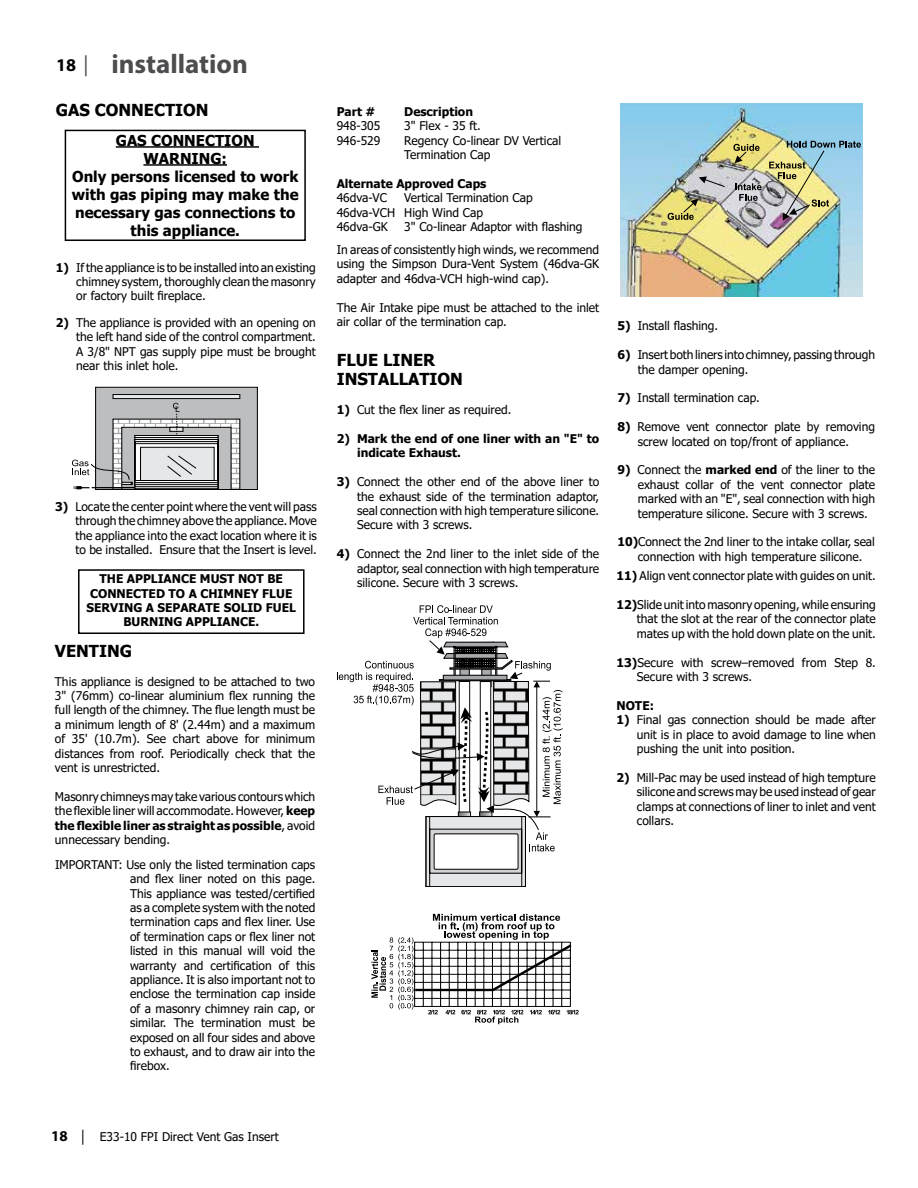
<style>
.page{position:relative;width:918px;height:1188px;background:#fff}
.page>*{position:absolute;margin:0;border:0;box-sizing:border-box;transform-origin:0 0}
.t1{font:700 27px "Myriad Pro";color:#4d4d4f}
.t2{font:700 16.5px/19.8px "Tahoma";color:#000}
.t3{font:700 15px/18px "Tahoma";color:#000;text-align:center}
.t4{font:12px/14.4px "Tahoma";color:#000;text-align:justify}
.t5{font:700 12px/14.4px "Tahoma";color:#000;text-align:center}
.s1{font-size:18px;color:#000}
.s2{font-weight:400;font-size:21px}
.s3{font-weight:700}
.s4{font-family:"Myriad Pro";font-weight:700;font-size:15px}
.s5{font-family:"Myriad Pro";font-size:15px}
</style>
<div class="page">
<div style="left:96px;top:387px;width:161px;height:103px;background:#bcbec0"></div>
<div style="left:95px;top:387px;width:163px;height:103px;border:1px solid #000"></div>
<hr style="left:113px;top:395px;width:127px;height:4px;background:#e6e7e8">
<div style="left:113px;top:394px;width:127px;height:5px;border:1px solid #000"></div>
<svg style="left:72px;top:403px;width:168px;height:87px"></svg>
<svg style="left:371px;top:914px;width:208px;height:110px"></svg>
<svg style="left:337px;top:605px;width:226px;height:282px"></svg>
<img style="left:621px;top:103px;width:242px;height:193px">
<svg style="left:668px;top:199px;width:30px;height:21px"></svg>
<svg style="left:699px;top:176px;width:27px;height:12px"></svg>
<svg style="left:733px;top:144px;width:27px;height:19px"></svg>
<svg style="left:735px;top:183px;width:27px;height:18px"></svg>
<img style="left:769px;top:141px;width:92px;height:80px">
<div style="left:78px;top:569px;width:227px;height:65px;border:2px solid #000"></div>
<hr style="left:116px;top:146px;width:143px;height:2px;background:#000">
<hr style="left:143px;top:164px;width:84px;height:2px;background:#000">
<div style="left:65px;top:130px;width:241px;height:111px;border:2px solid #000"></div>
<h1 class="t1" style="left:56px;top:46px;width:193px"><span class="s1">18</span> <span class="s2">|</span> installation</h1>
<h2 class="t2" style="left:56px;top:100px;width:154px">GAS CONNECTION</h2>
<p class="t3" style="left:72px;top:132px;width:228px">GAS CONNECTION<br>WARNING:<br>Only persons licensed to work with gas piping may make the necessary gas connections to this appliance.</p>
<p class="t4" style="left:76px;top:261px;width:241px;text-indent:-20px"><span class="s3">1)</span> If the appliance is to be installed into an existing chimney system, thoroughly clean the masonry or factory built fireplace.</p>
<p class="t4" style="left:76px;top:316px;width:241px;text-indent:-20px"><span class="s3">2)</span> The appliance is provided with an opening on the left hand side of the control compartment.<br>A 3/8" NPT gas supply pipe must be brought near this inlet hole.</p>
<p class="t4" style="left:76px;top:500px;width:243px;text-indent:-20px"><span class="s3">3)</span> Locate the center point where the vent will pass through the chimney above the appliance. Move the appliance into the exact location where it is to be installed. Ensure that the Insert is level.</p>
<p class="t5" style="left:87px;top:572px;width:211px">THE APPLIANCE MUST NOT BE<br>CONNECTED TO A CHIMNEY FLUE<br>SERVING A SEPARATE SOLID FUEL<br>BURNING APPLIANCE.</p>
<h2 class="t2" style="left:55px;top:642px;width:79px">VENTING</h2>
<p class="t4" style="left:55px;top:675px;width:262px">This appliance is designed to be attached to two 3" (76mm) co-linear aluminium flex running the full length of the chimney. The flue length must be a minimum length of 8' (2.44m) and a maximum of 35' (10.7m). See chart above for minimum distances from roof. Periodically check that the vent is unrestricted.</p>
<p class="t4" style="left:55px;top:790px;width:262px">Masonry chimneys may take various contours which the flexible liner will accommodate. However, <span class="s3">keep the flexible liner as straight as possible</span>, avoid unnecessary bending.</p>
<p class="t4" style="left:130px;top:858px;width:187px;text-indent:-75px">IMPORTANT: Use only the listed termination caps and flex liner noted on this page.<br>This appliance was tested/certified as a complete system with the noted termination caps and flex liner. Use of termination caps or flex liner not listed in this manual will void the warranty and certification of this appliance. It is also important not to enclose the termination cap inside of a masonry chimney rain cap, or similar. The termination must be exposed on all four sides and above to exhaust, and to draw air into the firebox.</p>
<p class="t5" style="left:337px;top:105px;width:40px">Part #</p>
<p class="t5" style="left:404px;top:105px;width:70px">Description</p>
<p class="t4" style="left:337px;top:119px;width:45px">948-305</p>
<p class="t4" style="left:404px;top:119px;width:78px">3" Flex - 35 ft.</p>
<p class="t4" style="left:337px;top:134px;width:45px">946-529</p>
<p class="t4" style="left:404px;top:134px;width:159px">Regency Co-linear DV Vertical<br>Termination Cap</p>
<p class="t5" style="left:337px;top:177px;width:151px">Alternate Approved Caps</p>
<p class="t4" style="left:337px;top:191px;width:52px">46dva-VC</p>
<p class="t4" style="left:337px;top:191px;width:197px;text-align:left;text-indent:68px">Vertical Termination Cap<br>46dva-VCH High Wind Cap<br>46dva-GK</p>
<p class="t4" style="left:404px;top:220px;width:180px">3" Co-linear Adaptor with flashing</p>
<p class="t4" style="left:337px;top:243px;width:264px">In areas of consistently high winds, we recommend using the Simpson Dura-Vent System (46dva-GK adapter and 46dva-VCH high-wind cap).</p>
<p class="t4" style="left:337px;top:301px;width:264px">The Air Intake pipe must be attached to the inlet air collar of the termination cap.</p>
<h2 class="t2" style="left:337px;top:350px;width:128px">FLUE LINER<br>INSTALLATION</h2>
<p class="t4" style="left:337px;top:403px;width:176px"><span class="s3">1)</span> Cut the flex liner as required.</p>
<p class="t5" style="left:357px;top:432px;width:244px;text-align:left;text-indent:-20px">2) Mark the end of one liner with an "E" to indicate Exhaust.</p>
<p class="t4" style="left:357px;top:475px;width:244px;text-indent:-20px"><span class="s3">3)</span> Connect the other end of the above liner to the exhaust side of the termination adaptor, seal connection with high temperature silicone.<br>Secure with 3 screws.</p>
<p class="t4" style="left:357px;top:547px;width:244px;text-indent:-20px"><span class="s3">4)</span> Connect the 2nd liner to the inlet side of the adaptor, seal connection with high temperature silicone. Secure with 3 screws.</p>
<p class="t4" style="left:617px;top:319px;width:102px"><span class="s3">5)</span> Install flashing.</p>
<p class="t4" style="left:638px;top:348px;width:239px;text-indent:-20px"><span class="s3">6)</span> Insert both liners into chimney, passing through the damper opening.</p>
<p class="t4" style="left:617px;top:391px;width:144px"><span class="s3">7)</span> Install termination cap.</p>
<p class="t4" style="left:617px;top:420px;width:259px;text-align:center"><span class="s3">8)</span> Remove vent connector plate by removing screw located on top/front of appliance.</p>
<p class="t4" style="left:638px;top:463px;width:239px;text-indent:-20px"><span class="s3">9)</span> Connect the <span class="s3">marked end</span> of the liner to the exhaust collar of the vent connector plate marked with an "E", seal connection with high temperature silicone. Secure with 3 screws.</p>
<p class="t4" style="left:638px;top:535px;width:239px;text-indent:-20px"><span class="s3">10)</span>Connect the 2nd liner to the intake collar, seal connection with high temperature silicone.</p>
<p class="t4" style="left:617px;top:569px;width:261px"><span class="s3">11)</span> Align vent connector plate with guides on unit.</p>
<p class="t4" style="left:637px;top:598px;width:241px;text-indent:-20px"><span class="s3">12)</span>Slide unit into masonry opening, while ensuring that the slot at the rear of the connector plate mates up with the hold down plate on the unit.</p>
<p class="t4" style="left:637px;top:656px;width:241px;text-indent:-20px"><span class="s3">13)</span>Secure with screw–removed from Step 8.<br>Secure with 3 screws.</p>
<p class="t5" style="left:617px;top:699px;width:39px">NOTE:</p>
<p class="t4" style="left:637px;top:713px;width:241px;text-indent:-20px"><span class="s3">1)</span> Final gas connection should be made after unit is in place to avoid damage to line when pushing the unit into position.</p>
<p class="t4" style="left:637px;top:771px;width:241px;text-indent:-20px"><span class="s3">2)</span> Mill-Pac may be used instead of high tempture silicone and screws may be used instead of gear clamps at connections of liner to inlet and vent collars.</p>
<p class="t4" style="left:51px;top:1130px;width:229px"><span class="s4">18</span> <span class="s5">|</span> E33-10 FPI Direct Vent Gas Insert</p>
</div>
